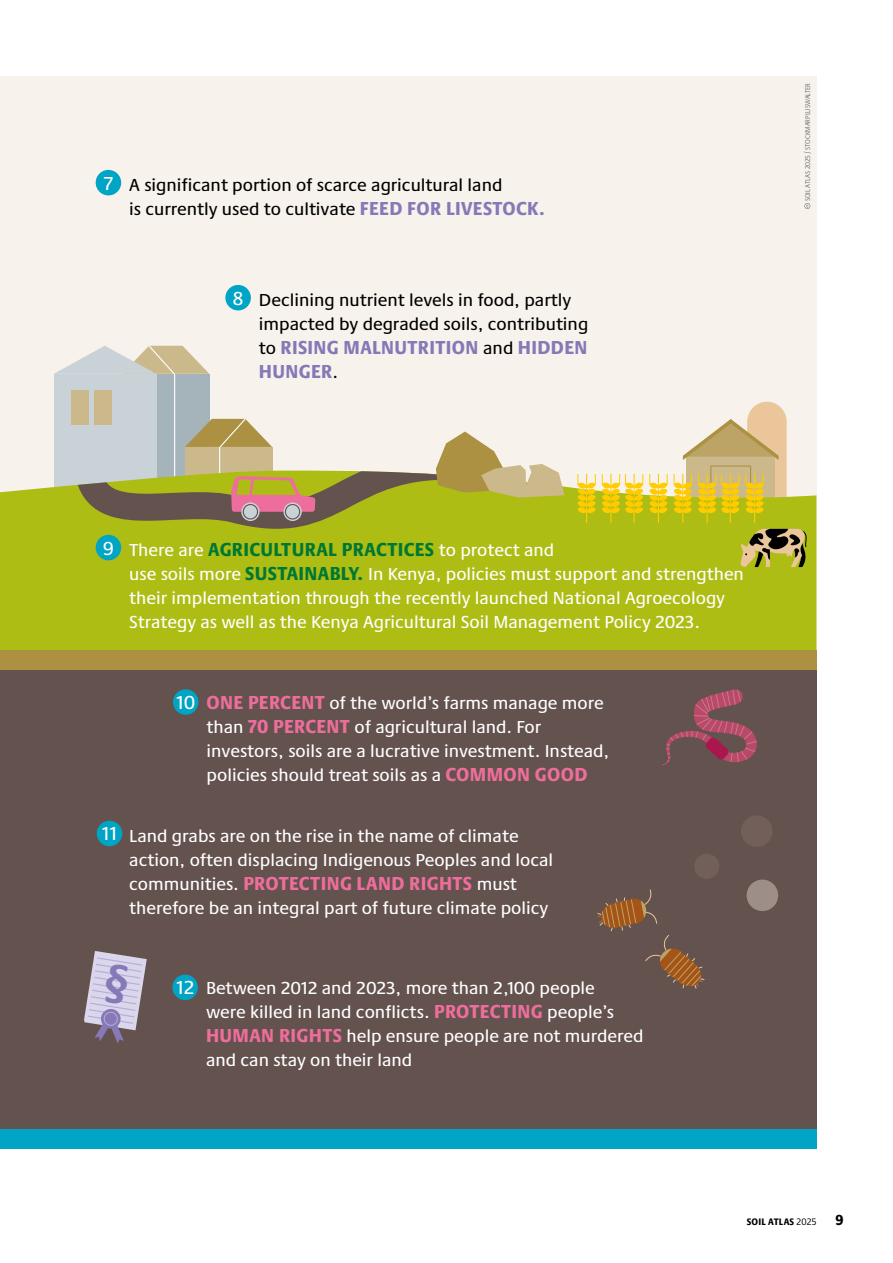
<style>
.page{position:relative;width:893px;height:1263px;background:#fff}
.page>*{position:absolute;margin:0;border:0;box-sizing:border-box;transform-origin:0 0}
.t1{font:800 condensed 19.5px "Praxis Next";letter-spacing:.02em;color:#007833}
.t2{font:800 condensed 19.5px "Praxis Next";letter-spacing:.02em;color:#ed6e9c}
.t3{font:800 condensed 19.5px/24px "Praxis Next";letter-spacing:.02em;color:#8779b7}
.t4{font:500 19.5px "Praxis Next";color:#fff}
.t5{font:500 18px/24px "Praxis Next";color:#fff}
.t6{font:500 18px/24px "Praxis Next";color:#000}
.t7{font:800 condensed 15px "Praxis Next";color:#000}
.t8{font:800 condensed 9.75px "Praxis Next";letter-spacing:.02em;color:#000}
.t9{font:condensed 7.2px "Praxis Next";color:#706f6f}
.s1{font-weight:800;font-stretch:condensed;font-size:19.5px;color:#8779b7}
.s2{font-weight:500;font-stretch:normal;font-size:18px;color:#000}
.s3{font-weight:500;font-stretch:normal;font-size:18px;color:#fff}
.s4{font-weight:800;font-stretch:condensed;font-size:19.5px;color:#007833}
.s5{font-weight:800;font-stretch:condensed;font-size:19.5px;color:#ed6e9c}
.s6{font-weight:400}
</style>
<div class="page">
<div style="left:0;top:77px;width:816px;height:1071px;background:#f7f3ec"></div>
<div style="left:122px;top:374px;width:87px;height:123px;background:#a5b3bb"></div>
<hr style="left:174px;top:374px;width:1px;height:123px;background:#fff">
<div style="left:54px;top:374px;width:102px;height:123px;background:#c8d2d7"></div>
<svg style="left:54px;top:346px;width:155px;height:28px"></svg>
<div style="left:71px;top:390px;width:18px;height:35px;background:#ccb98b"></div>
<div style="left:95px;top:390px;width:17px;height:35px;background:#ccb98b"></div>
<div style="left:0;top:473px;width:816px;height:178px;background:#aebd14"></div>
<div style="left:0;top:669px;width:816px;height:479px;background:#64524e"></div>
<div style="left:0;top:651px;width:816px;height:19px;background:#ac9142"></div>
<svg style="left:804px;top:203px;width:6px;height:6px"></svg>
<svg style="left:662px;top:689px;width:95px;height:77px"></svg>
<svg style="left:59px;top:419px;width:505px;height:93px"></svg>
<svg style="left:241px;top:502px;width:19px;height:19px"></svg>
<svg style="left:283px;top:502px;width:19px;height:19px"></svg>
<div style="left:243px;top:504px;width:15px;height:15px;border:1px solid #64524e;border-radius:50%"></div>
<div style="left:285px;top:504px;width:15px;height:15px;border:1px solid #64524e;border-radius:50%"></div>
<svg style="left:740px;top:529px;width:68px;height:38px;background:#918940"></svg>
<hr style="left:586px;top:474px;width:1px;height:49px;background:#fc0">
<svg style="left:578px;top:474px;width:18px;height:40px"></svg>
<hr style="left:610px;top:474px;width:1px;height:49px;background:#fc0">
<hr style="left:633px;top:474px;width:2px;height:49px;background:#fc0">
<hr style="left:658px;top:474px;width:1px;height:49px;background:#fc0">
<svg style="left:602px;top:474px;width:66px;height:40px"></svg>
<hr style="left:682px;top:474px;width:1px;height:49px;background:#fc0">
<hr style="left:707px;top:474px;width:1px;height:49px;background:#fc0">
<hr style="left:730px;top:474px;width:1px;height:49px;background:#fc0">
<hr style="left:754px;top:474px;width:1px;height:49px;background:#fc0">
<svg style="left:674px;top:402px;width:113px;height:112px"></svg>
<svg style="left:597px;top:889px;width:108px;height:100px"></svg>
<div style="left:0;top:1129px;width:816px;height:19px;background:#00a4c4"></div>
<div style="left:694px;top:854px;width:25px;height:25px;background:#725f5a;border-radius:50%"></div>
<div style="left:747px;top:879px;width:31px;height:32px;background:#9e8e88;border-radius:50%"></div>
<div style="left:741px;top:815px;width:31px;height:32px;background:#725f5a;border-radius:50%"></div>
<div style="left:172px;top:974px;width:26px;height:26px;background:#00a4c4;border-radius:13px"></div>
<div style="left:97px;top:821px;width:25px;height:25px;background:#00a4c4;border-radius:13px"></div>
<div style="left:96px;top:170px;width:25px;height:25px;background:#00a4c4;border-radius:13px"></div>
<div style="left:225px;top:285px;width:26px;height:25px;background:#00a4c4;border-radius:13px"></div>
<div style="left:96px;top:535px;width:25px;height:25px;background:#00a4c4;border-radius:13px"></div>
<div style="left:173px;top:689px;width:26px;height:26px;background:#00a4c4;border-radius:13px"></div>
<svg style="left:84px;top:951px;width:63px;height:92px"></svg>
<p class="t4" style="left:104px;top:168px;width:11px">7</p>
<p class="t6" style="left:129px;top:172px;width:417px">A significant portion of scarce agricultural land<br>is currently used to cultivate <span class="s1">FEED FOR LIVESTOCK.</span></p>
<p class="t4" style="left:233px;top:283px;width:13px">8</p>
<p class="t6" style="left:259px;top:287px;width:331px">Declining nutrient levels in food, partly impacted by degraded soils, contributing</p>
<p class="t3" style="left:259px;top:334px;width:330px"><span class="s2">to</span> RISING MALNUTRITION <span class="s2">and</span> HIDDEN<br>HUNGER<span class="s2">.</span></p>
<p class="t9" style="left:802px;top:201px;width:120px;rotate:-90deg">SOIL ATLAS 2025/ STOCKMARPLUSWALTER</p>
<p class="t4" style="left:103px;top:533px;width:13px">9</p>
<p class="t1" style="left:129px;top:533px;width:426px"><span class="s3">There are</span> AGRICULTURAL PRACTICES <span class="s3">to protect and</span></p>
<p class="t5" style="left:129px;top:561px;width:616px">use soils more <span class="s4">SUSTAINABLY.</span> In Kenya, policies must support and strengthen their implementation through the recently launched National Agroecology<br>Strategy as well as the Kenya Agricultural Soil Management Policy 2023.</p>
<p class="t4" style="left:176px;top:688px;width:21px">10</p>
<p class="t5" style="left:207px;top:690px;width:404px"><span class="s5">ONE PERCENT</span> of the world’s farms manage more than <span class="s5">70 PERCENT</span> of agricultural land. For investors, soils are a lucrative investment. Instead, policies should treat soils as a <span class="s5">COMMON GOOD</span></p>
<p class="t4" style="left:102px;top:819px;width:17px">11</p>
<p class="t5" style="left:129px;top:823px;width:425px">Land grabs are on the rise in the name of climate action, often displacing Indigenous Peoples and local</p>
<p class="t2" style="left:129px;top:867px;width:389px"><span class="s3">communities.</span> PROTECTING LAND RIGHTS <span class="s3">must</span></p>
<p class="t5" style="left:129px;top:895px;width:420px">therefore be an integral part of future climate policy</p>
<p class="t4" style="left:176px;top:973px;width:20px">12</p>
<p class="t5" style="left:206px;top:976px;width:439px">Between 2012 and 2023, more than 2,100 people<br>were killed in land conflicts. <span class="s5">PROTECTING</span> people’s <span class="s5">HUMAN RIGHTS</span> help ensure people are not murdered and can stay on their land</p>
<p class="t8" style="left:747px;top:1213px;width:71px">SOIL ATLAS <span class="s6">2025</span></p>
<p class="t7" style="left:836px;top:1207px;width:10px">9</p>
</div>
